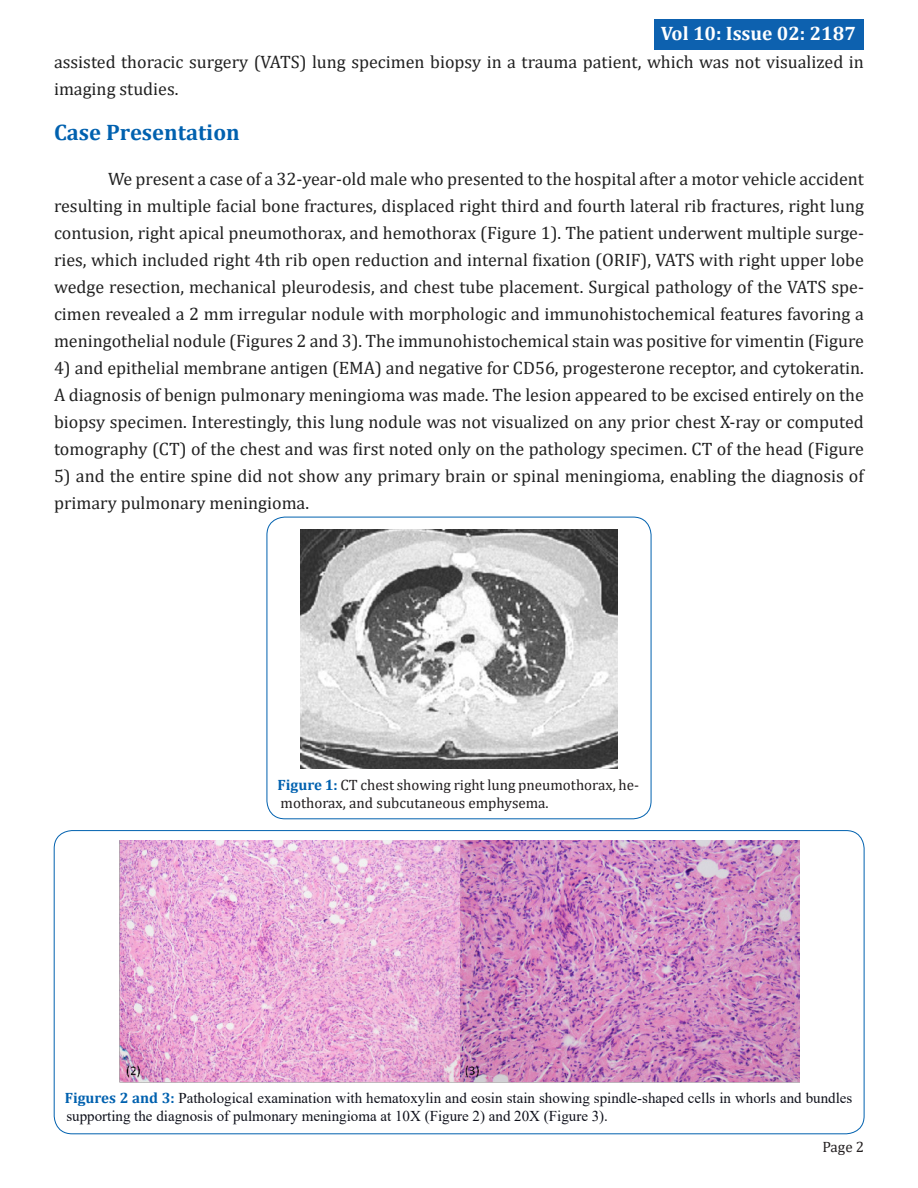
<style>
.page{position:relative;width:918px;height:1188px;background:#fff}
.page>*{position:absolute;margin:0;border:0;box-sizing:border-box;transform-origin:0 0}
.t1{font:700 22.5px "Cambria";color:#0061af}
.t2{font:700 19.5px "Cambria";color:#fff}
.t3{font:18px/27px "Cambria";color:#212121}
.t4{font:15px/18px "Times New Roman";color:#0e101a}
.t5{font:15px/18px "Cambria";color:#231f20}
.s1{font-weight:700;color:#0061af}
.s2{font-family:"Cambria";font-weight:700;color:#0061af}
</style>
<div class="page">
<div style="left:267px;top:517px;width:384px;height:302px;border:1px solid #0061af;border-radius:18px"></div>
<img style="left:301px;top:529px;width:316px;height:239px">
<img style="left:119px;top:840px;width:680px;height:243px">
<div style="left:654px;top:19px;width:209px;height:30px;background:#0d61af"></div>
<p class="t2" style="left:661px;top:19px;width:197px">Vol 10: Issue 02: 2187</p>
<p class="t3" style="left:54px;top:48px;width:811px">assisted thoracic surgery (VATS) lung specimen biopsy in a trauma patient, which was not visualized in imaging studies.</p>
<p class="t1" style="left:54px;top:116px;width:187px">Case Presentation</p>
<p class="t3" style="left:54px;top:165px;width:812px;text-align:justify;text-indent:54px">We present a case of a 32-year-old male who presented to the hospital after a motor vehicle accident resulting in multiple facial bone fractures, displaced right third and fourth lateral rib fractures, right lung contusion, right apical pneumothorax, and hemothorax (Figure 1). The patient underwent multiple surge&shy;ries, which included right 4th rib open reduction and internal fixation (ORIF), VATS with right upper lobe wedge resection, mechanical pleurodesis, and chest tube placement. Surgical pathology of the VATS spe&shy;cimen revealed a 2 mm irregular nodule with morphologic and immunohistochemical features favoring a meningothelial nodule (Figures 2 and 3). The immunohistochemical stain was positive for vimentin (Figure</p>
<p class="t3" style="left:54px;top:354px;width:812px;text-align:justify">4) and epithelial membrane antigen (EMA) and negative for CD56, progesterone receptor, and cytokeratin.<br>A diagnosis of benign pulmonary meningioma was made. The lesion appeared to be excised entirely on the biopsy specimen. Interestingly, this lung nodule was not visualized on any prior chest X-ray or computed tomography (CT) of the chest and was first noted only on the pathology specimen. CT of the head (Figure</p>
<p class="t3" style="left:54px;top:462px;width:811px">5) and the entire spine did not show any primary brain or spinal meningioma, enabling the diagnosis of primary pulmonary meningioma.</p>
<p class="t5" style="left:278px;top:776px;width:363px"><span class="s1">Figure 1:</span> CT chest showing right lung pneumothorax, he&shy;mothorax, and subcutaneous emphysema.</p>
<p class="t4" style="left:65px;top:1089px;width:789px"><span class="s2">Figures 2 and 3:</span> Pathological examination with hematoxylin and eosin stain showing spindle-shaped cells in whorls and bundles supporting the diagnosis of pulmonary meningioma at 10X (Figure 2) and 20X (Figure 3).</p>
<p class="t5" style="left:822px;top:1138px;width:43px">Page 2</p>
</div>
